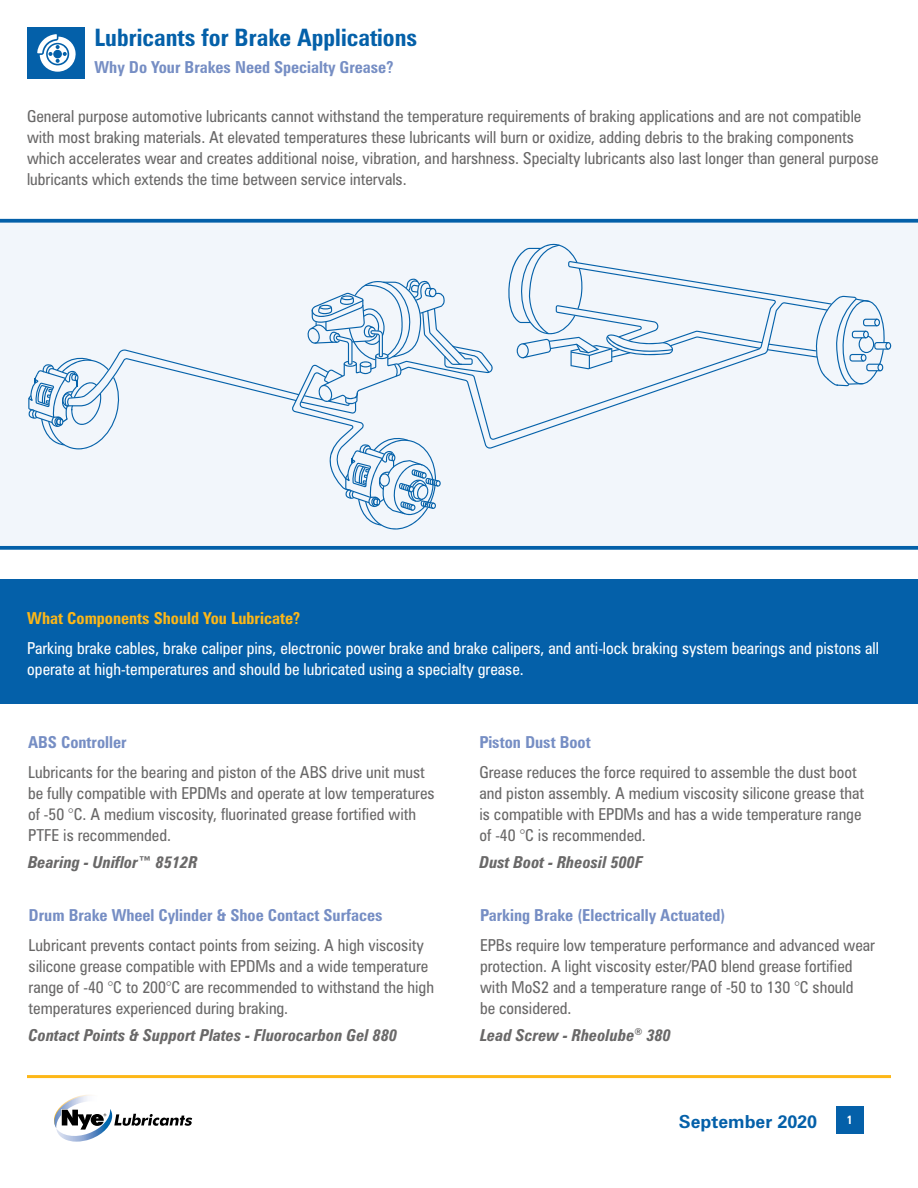
<style>
.page{position:relative;width:918px;height:1188px;background:#fff}
.page>*{position:absolute;margin:0;border:0;box-sizing:border-box;transform-origin:0 0}
.t1{font:700 condensed 24px "Zurich BT";color:#0460a9}
.t2{font:700 18px "Zurich BT";color:#0460a9}
.t3{font:condensed 16.5px/21px "Zurich BT";color:#696868}
.t4{font:condensed 16.5px/21px "Zurich BT";color:#fff}
.t5{font:700 condensed 16.5px "Zurich BT";color:#768ec4}
.t6{font:italic 700 condensed 16.5px "Zurich BT";color:#696868}
.t7{font:700 condensed 16.5px "Zurich BT";color:#fdb717}
.t8{font:700 condensed 12px "Zurich BT";color:#fff}
</style>
<div class="page">
<div style="left:28px;top:27px;width:57px;height:52px;background:#0460a9"></div>
<hr style="left:27px;top:1075px;width:864px;height:3px;background:#fdb717">
<svg style="left:54px;top:1096px;width:138px;height:46px"></svg>
<div style="left:836px;top:1106px;width:27px;height:28px;background:#0460a9"></div>
<svg style="left:0;top:219px;width:918px;height:331px"></svg>
<div style="left:0;top:580px;width:918px;height:124px;background:#0460a9"></div>
<svg style="left:37px;top:34px;width:39px;height:38px"></svg>
<h1 class="t1" style="left:95px;top:23px;width:324px">Lubricants for Brake Applications</h1>
<p class="t5" style="left:95px;top:57px;width:300px">Why Do Your Brakes Need Specialty Grease?</p>
<p class="t3" style="left:27px;top:106px;width:853px">General purpose automotive lubricants cannot withstand the temperature requirements of braking applications and are not compatible with most braking materials. At elevated temperatures these lubricants will burn or oxidize, adding debris to the braking components which accelerates wear and creates additional noise, vibration, and harshness. Specialty lubricants also last longer than general purpose lubricants which extends the time between service intervals.</p>
<p class="t7" style="left:27px;top:608px;width:274px">What Components Should You Lubricate?</p>
<p class="t4" style="left:27px;top:637px;width:853px">Parking brake cables, brake caliper pins, electronic power brake and brake calipers, and anti-lock braking system bearings and pistons all operate at high-temperatures and should be lubricated using a specialty grease.</p>
<p class="t5" style="left:28px;top:732px;width:100px">ABS Controller</p>
<p class="t3" style="left:28px;top:761px;width:408px">Lubricants for the bearing and piston of the ABS drive unit must be fully compatible with EPDMs and operate at low temperatures of -50 °C. A medium viscosity, fluorinated grease fortified with PTFE is recommended.</p>
<p class="t6" style="left:28px;top:852px;width:171px">Bearing - Uniflor™ 8512R</p>
<p class="t5" style="left:29px;top:905px;width:356px">Drum Brake Wheel Cylinder &amp; Shoe Contact Surfaces</p>
<p class="t3" style="left:29px;top:934px;width:407px">Lubricant prevents contact points from seizing. A high viscosity silicone grease compatible with EPDMs and a wide temperature range of -40 °C to 200°C are recommended to withstand the high temperatures experienced during braking.</p>
<p class="t6" style="left:29px;top:1025px;width:370px">Contact Points &amp; Support Plates - Fluorocarbon Gel 880</p>
<p class="t5" style="left:480px;top:732px;width:113px">Piston Dust Boot</p>
<p class="t3" style="left:480px;top:761px;width:386px">Grease reduces the force required to assemble the dust boot and piston assembly. A medium viscosity silicone grease that is compatible with EPDMs and has a wide temperature range of -40 °C is recommended.</p>
<p class="t6" style="left:480px;top:852px;width:165px">Dust Boot - Rheosil 500F</p>
<p class="t5" style="left:480px;top:905px;width:247px">Parking Brake (Electrically Actuated)</p>
<p class="t3" style="left:480px;top:934px;width:396px">EPBs require low temperature performance and advanced wear protection. A light viscosity ester/PAO blend grease fortified with MoS2 and a temperature range of -50 to 130 °C should<br>be considered.</p>
<p class="t6" style="left:480px;top:1025px;width:193px">Lead Screw - Rheolube<sup>®</sup> 380</p>
<p class="t2" style="left:679px;top:1110px;width:140px">September 2020</p>
<p class="t8" style="left:847px;top:1113px;width:7px">1</p>
</div>
